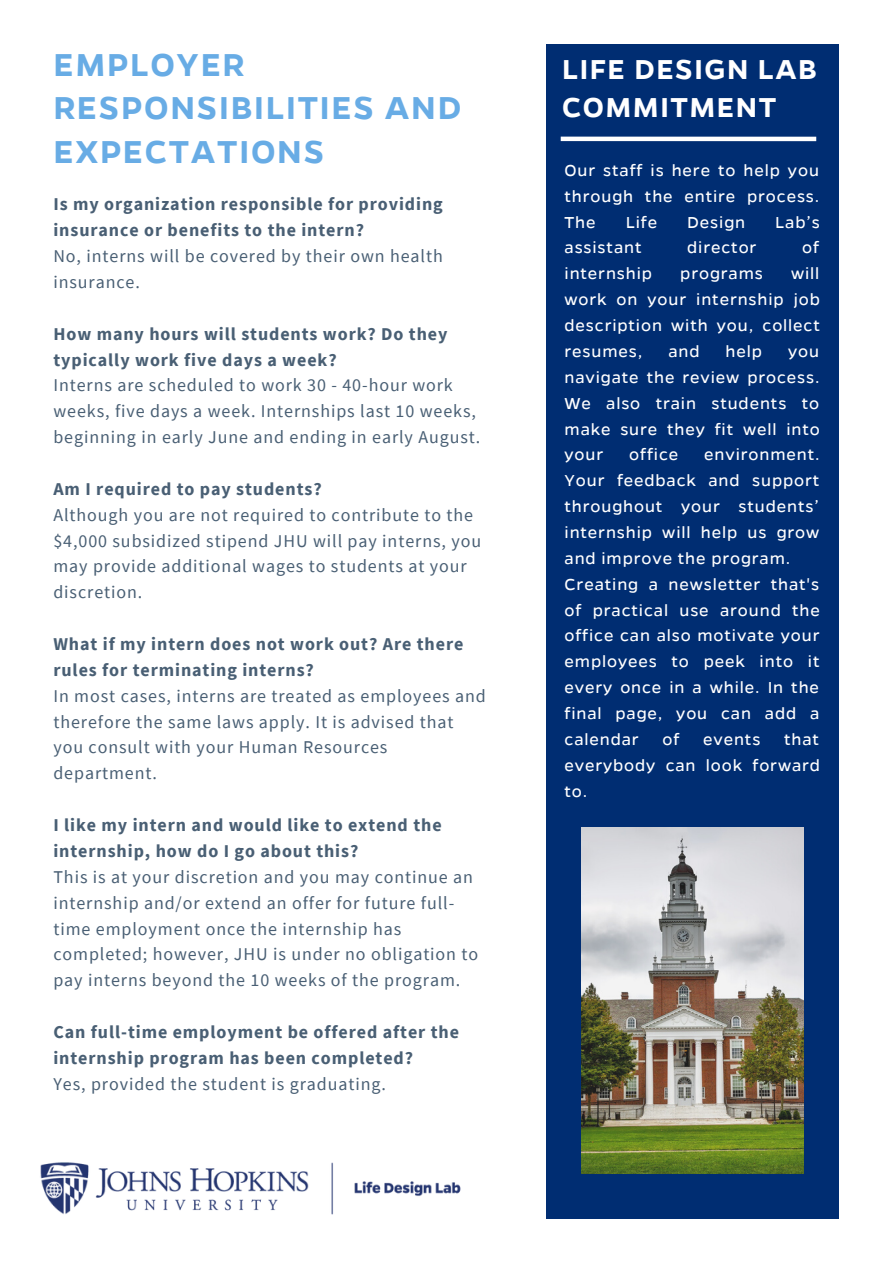
<style>
.page{position:relative;width:893px;height:1264px;background:#fff}
.page>*{position:absolute;margin:0;border:0;box-sizing:border-box;transform-origin:0 0}
.t1{font:600 35.85px/43.8px "Gentona";letter-spacing:.05em;color:#68ace5}
.t2{font:600 31.05px/38.2px "Gentona";letter-spacing:.05em;color:#fff}
.t3{font:18px/25.8px "Source Sans Pro";letter-spacing:.05em;color:#495f74}
.t4{font:18px/25.8px "Gentona";letter-spacing:.05em;color:#fff;text-align:justify}
.t5{font:700 18px/25.8px "Source Sans Pro";letter-spacing:.05em;color:#495f74}
</style>
<div class="page">
<div style="left:546px;top:45px;width:292px;height:1173px;background:#002d72"></div>
<img style="left:582px;top:827px;width:221px;height:346px">
<img style="left:40px;top:1162px;width:511px;height:57px">
<hr style="left:560px;top:137px;width:256px;height:4px;background:#fff">
<p class="t1" style="left:53px;top:43px;width:409px">EMPLOYER<br>RESPONSIBILITIES AND<br>EXPECTATIONS</p>
<p class="t5" style="left:53px;top:191px;width:391px">Is my organization responsible for providing insurance or benefits to the intern?</p>
<p class="t3" style="left:53px;top:243px;width:391px">No, interns will be covered by their own health insurance.</p>
<p class="t5" style="left:53px;top:320px;width:395px">How many hours will students work? Do they typically work five days a week?</p>
<p class="t3" style="left:53px;top:372px;width:428px">Interns are scheduled to work 30 - 40-hour work weeks, five days a week. Internships last 10 weeks, beginning in early June and ending in early August.</p>
<p class="t5" style="left:53px;top:475px;width:270px">Am I required to pay students?</p>
<p class="t3" style="left:53px;top:501px;width:429px">Although you are not required to contribute to the $4,000 subsidized stipend JHU will pay interns, you may provide additional wages to students at your discretion.</p>
<p class="t5" style="left:53px;top:630px;width:411px">What if my intern does not work out? Are there rules for terminating interns?</p>
<p class="t3" style="left:53px;top:682px;width:434px">In most cases, interns are treated as employees and therefore the same laws apply. It is advised that you consult with your Human Resources department.</p>
<p class="t5" style="left:53px;top:811px;width:389px">I like my intern and would like to extend the internship, how do I go about this?</p>
<p class="t3" style="left:53px;top:863px;width:426px">This is at your discretion and you may continue an internship and/or extend an offer for future full&shy;time employment once the internship has completed; however, JHU is under no obligation to pay interns beyond the 10 weeks of the program.</p>
<p class="t5" style="left:53px;top:1018px;width:407px">Can full-time employment be offered after the internship program has been completed?</p>
<p class="t3" style="left:53px;top:1070px;width:334px">Yes, provided the student is graduating.</p>
<p class="t2" style="left:562px;top:51px;width:256px">LIFE DESIGN LAB<br>COMMITMENT</p>
<p class="t4" style="left:564px;top:157px;width:256px">Our staff is here to help you through the entire process.<br>The</p>
<p class="t4" style="left:625px;top:209px;width:33px">Life</p>
<p class="t4" style="left:687px;top:209px;width:59px">Design</p>
<p class="t4" style="left:775px;top:209px;width:46px">Lab’s</p>
<p class="t4" style="left:564px;top:235px;width:78px">assistant</p>
<p class="t4" style="left:687px;top:235px;width:71px">director</p>
<p class="t4" style="left:802px;top:235px;width:18px">of</p>
<p class="t4" style="left:564px;top:261px;width:89px">internship</p>
<p class="t4" style="left:680px;top:261px;width:84px">programs</p>
<p class="t4" style="left:564px;top:261px;width:257px;text-indent:226px">will work on your internship job description with you, collect resumes,</p>
<p class="t4" style="left:668px;top:338px;width:33px">and</p>
<p class="t4" style="left:725px;top:338px;width:38px">help</p>
<p class="t4" style="left:564px;top:338px;width:257px;text-indent:223px">you navigate the review process.<br>We also train students to make sure they fit well into your</p>
<p class="t4" style="left:629px;top:442px;width:50px">office</p>
<p class="t4" style="left:564px;top:442px;width:256px;text-indent:140px">environment.<br>Your feedback and support throughout your students’ internship will help us grow and improve the program.</p>
<p class="t4" style="left:564px;top:571px;width:257px">Creating a newsletter that's of practical use around the office can also motivate your employees to peek into it every once in a while. In the final page, you can add a calendar</p>
<p class="t4" style="left:662px;top:726px;width:18px">of</p>
<p class="t4" style="left:703px;top:726px;width:59px">events</p>
<p class="t4" style="left:564px;top:726px;width:257px;text-indent:219px">that everybody can look forward to.</p>
</div>
